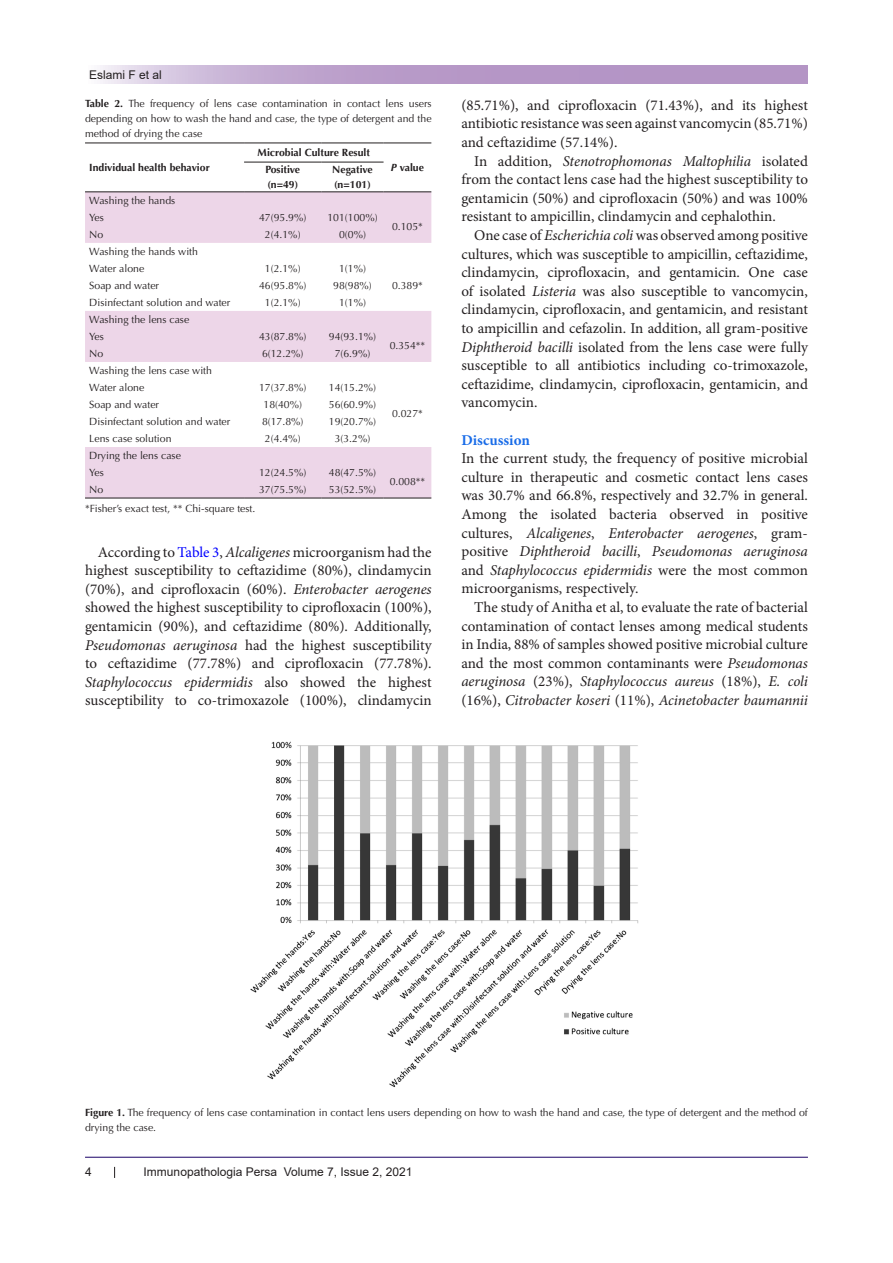
<style>
.page{position:relative;width:893px;height:1263px;background:#fff}
.page>*{position:absolute;margin:0;border:0;box-sizing:border-box;transform-origin:0 0}
.t1{font:15px/18.6px "Minion Pro";color:#231f20;text-align:justify}
.t2{font:700 15px "Minion Pro";color:#196ce8}
.t3{font:12px "Arial";color:#231f20}
.t4{font:10.5px/15px "Optima LT Std";color:#231f20;text-align:justify}
.t5{font:700 10.5px "Optima LT Std";color:#231f20}
.s1{font-weight:700}
.s2{font-style:italic}
.s3{color:#00f}
</style>
<div class="page">
<svg style="left:100px;top:66px;width:708px;height:18px;background:#bea3cd"></svg>
<hr style="left:85px;top:1157px;width:723px;height:1px;background:#190066">
<svg style="left:85px;top:192px;width:346px;height:306px;fill:#efdaea"></svg>
<hr style="left:85px;top:143px;width:159px;height:1px;background:#231f20">
<hr style="left:244px;top:143px;width:77px;height:1px;background:#231f20">
<hr style="left:321px;top:143px;width:63px;height:1px;background:#231f20">
<hr style="left:384px;top:143px;width:47px;height:1px;background:#231f20">
<hr style="left:244px;top:162px;width:77px;height:1px;background:#231f20">
<hr style="left:321px;top:162px;width:63px;height:1px;background:#231f20">
<hr style="left:85px;top:191px;width:159px;height:1px;background:#231f20">
<hr style="left:244px;top:191px;width:77px;height:1px;background:#231f20">
<hr style="left:321px;top:191px;width:63px;height:1px;background:#231f20">
<hr style="left:384px;top:191px;width:47px;height:1px;background:#231f20">
<hr style="left:85px;top:498px;width:159px;height:1px;background:#231f20">
<hr style="left:244px;top:498px;width:77px;height:1px;background:#231f20">
<hr style="left:321px;top:498px;width:63px;height:1px;background:#231f20">
<hr style="left:384px;top:498px;width:47px;height:1px;background:#231f20">
<img style="left:250px;top:741px;width:389px;height:346px">
<p class="t3" style="left:89px;top:66px;width:74px">Eslami F et al</p>
<p class="t4" style="left:85px;top:96px;width:348px"><span class="s1">Table 2.</span> The frequency of lens case contamination in contact lens users depending on how to wash the hand and case, the type of detergent and the method of drying the case</p>
<p class="t5" style="left:89px;top:162px;width:122px">Individual health behavior</p>
<p class="t5" style="left:258px;top:147px;width:114px">Microbial Culture Result</p>
<p class="t5" style="left:265px;top:164px;width:36px">Positive</p>
<p class="t5" style="left:391px;top:162px;width:35px"><span class="s2">P</span> value</p>
<p class="t5" style="left:267px;top:179px;width:32px">(n=49)</p>
<p class="t5" style="left:332px;top:164px;width:42px">Negative</p>
<p class="t5" style="left:334px;top:179px;width:38px">(n=101)</p>
<p class="t4" style="left:89px;top:193px;width:87px">Washing the hands</p>
<p class="t4" style="left:89px;top:210px;width:16px">Yes</p>
<p class="t4" style="left:259px;top:210px;width:49px">47(95.9%)</p>
<p class="t4" style="left:327px;top:210px;width:52px">101(100%)</p>
<p class="t4" style="left:392px;top:219px;width:32px">0.105*</p>
<p class="t4" style="left:89px;top:227px;width:16px">No</p>
<p class="t4" style="left:265px;top:227px;width:37px">2(4.1%)</p>
<p class="t4" style="left:339px;top:227px;width:28px">0(0%)</p>
<p class="t4" style="left:89px;top:244px;width:110px">Washing the hands with</p>
<p class="t4" style="left:89px;top:261px;width:57px">Water alone</p>
<p class="t4" style="left:265px;top:261px;width:37px">1(2.1%)</p>
<p class="t4" style="left:339px;top:261px;width:28px">1(1%)</p>
<p class="t4" style="left:89px;top:278px;width:71px">Soap and water</p>
<p class="t4" style="left:259px;top:278px;width:49px">46(95.8%)</p>
<p class="t4" style="left:333px;top:278px;width:40px">98(98%)</p>
<p class="t4" style="left:392px;top:278px;width:32px">0.389*</p>
<p class="t4" style="left:89px;top:295px;width:143px">Disinfectant solution and water</p>
<p class="t4" style="left:265px;top:295px;width:37px">1(2.1%)</p>
<p class="t4" style="left:339px;top:295px;width:28px">1(1%)</p>
<p class="t4" style="left:89px;top:312px;width:101px">Washing the lens case</p>
<p class="t4" style="left:89px;top:329px;width:16px">Yes</p>
<p class="t4" style="left:259px;top:329px;width:49px">43(87.8%)</p>
<p class="t4" style="left:329px;top:329px;width:49px">94(93.1%)</p>
<p class="t4" style="left:390px;top:338px;width:37px">0.354**</p>
<p class="t4" style="left:89px;top:346px;width:16px">No</p>
<p class="t4" style="left:262px;top:346px;width:43px">6(12.2%)</p>
<p class="t4" style="left:335px;top:346px;width:37px">7(6.9%)</p>
<p class="t4" style="left:89px;top:363px;width:124px">Washing the lens case with</p>
<p class="t4" style="left:89px;top:380px;width:57px">Water alone</p>
<p class="t4" style="left:259px;top:380px;width:49px">17(37.8%)</p>
<p class="t4" style="left:329px;top:380px;width:49px">14(15.2%)</p>
<p class="t4" style="left:392px;top:406px;width:32px">0.027*</p>
<p class="t4" style="left:89px;top:397px;width:71px">Soap and water</p>
<p class="t4" style="left:263px;top:397px;width:40px">18(40%)</p>
<p class="t4" style="left:329px;top:397px;width:49px">56(60.9%)</p>
<p class="t4" style="left:89px;top:414px;width:143px">Disinfectant solution and water</p>
<p class="t4" style="left:262px;top:414px;width:43px">8(17.8%)</p>
<p class="t4" style="left:329px;top:414px;width:49px">19(20.7%)</p>
<p class="t4" style="left:89px;top:431px;width:84px">Lens case solution</p>
<p class="t4" style="left:265px;top:431px;width:37px">2(4.4%)</p>
<p class="t4" style="left:335px;top:431px;width:37px">3(3.2%)</p>
<p class="t4" style="left:89px;top:448px;width:93px">Drying the lens case</p>
<p class="t4" style="left:89px;top:465px;width:16px">Yes</p>
<p class="t4" style="left:259px;top:465px;width:49px">12(24.5%)</p>
<p class="t4" style="left:329px;top:465px;width:49px">48(47.5%)</p>
<p class="t4" style="left:390px;top:474px;width:37px">0.008**</p>
<p class="t4" style="left:89px;top:482px;width:16px">No</p>
<p class="t4" style="left:259px;top:482px;width:49px">37(75.5%)</p>
<p class="t4" style="left:329px;top:482px;width:49px">53(52.5%)</p>
<p class="t4" style="left:85px;top:501px;width:172px">*Fisher’s exact test, ** Chi-square test.</p>
<p class="t1" style="left:85px;top:543px;width:348px;text-indent:13px">According to <span class="s3">Table 3</span>, <span class="s2">Alcaligenes</span> microorganism had the highest susceptibility to ceftazidime (80%), clindamycin (70%), and ciprofloxacin (60%). <span class="s2">Enterobacter aerogenes </span>showed the highest susceptibility to ciprofloxacin (100%), gentamicin (90%), and ceftazidime (80%). Additionally, <span class="s2">Pseudomonas aeruginosa</span> had the highest susceptibility to ceftazidime (77.78%) and ciprofloxacin (77.78%).<br><span class="s2">Staphylococcus epidermidis</span> also showed the highest susceptibility to co-trimoxazole (100%), clindamycin</p>
<p class="t1" style="left:461px;top:96px;width:348px">(85.71%), and ciprofloxacin (71.43%), and its highest antibiotic resistance was seen against vancomycin (85.71%) and ceftazidime (57.14%).</p>
<p class="t1" style="left:461px;top:152px;width:348px;text-indent:13px">In addition, <span class="s2">Stenotrophomonas Maltophilia</span> isolated from the contact lens case had the highest susceptibility to gentamicin (50%) and ciprofloxacin (50%) and was 100% resistant to ampicillin, clindamycin and cephalothin.</p>
<p class="t1" style="left:461px;top:226px;width:348px;text-indent:13px">One case of <span class="s2">Escherichia coli</span> was observed among positive cultures, which was susceptible to ampicillin, ceftazidime, clindamycin, ciprofloxacin, and gentamicin. One case of isolated <span class="s2">Listeria</span> was also susceptible to vancomycin, clindamycin, ciprofloxacin, and gentamicin, and resistant to ampicillin and cefazolin. In addition, all gram-positive <span class="s2">Diphtheroid bacilli</span> isolated from the lens case were fully susceptible to all antibiotics including co-trimoxazole, ceftazidime, clindamycin, ciprofloxacin, gentamicin, and vancomycin.</p>
<p class="t2" style="left:461px;top:429px;width:70px">Discussion</p>
<p class="t1" style="left:461px;top:449px;width:348px">In the current study, the frequency of positive microbial culture in therapeutic and cosmetic contact lens cases was 30.7% and 66.8%, respectively and 32.7% in general.<br>Among the isolated bacteria observed in positive cultures, <span class="s2">Alcaligenes</span>, <span class="s2">Enterobacter aerogenes</span>, gram&shy;positive <span class="s2">Diphtheroid bacilli</span>, <span class="s2">Pseudomonas aeruginosa </span>and <span class="s2">Staphylococcus epidermidis</span> were the most common microorganisms, respectively.</p>
<p class="t1" style="left:461px;top:598px;width:348px;text-indent:13px">The study of Anitha et al, to evaluate the rate of bacterial contamination of contact lenses among medical students in India, 88% of samples showed positive microbial culture and the most common contaminants were <span class="s2">Pseudomonas aeruginosa</span> (23%), <span class="s2">Staphylococcus aureus</span> (18%), <span class="s2">E. coli </span>(16%), <span class="s2">Citrobacter koseri</span> (11%), <span class="s2">Acinetobacter baumannii</span></p>
<p class="t4" style="left:85px;top:1105px;width:724px"><span class="s1">Figure 1.</span> The frequency of lens case contamination in contact lens users depending on how to wash the hand and case, the type of detergent and the method of drying the case.</p>
<p class="t3" style="left:85px;top:1163px;width:8px">4</p>
<p class="t3" style="left:144px;top:1163px;width:270px">Immunopathologia Persa Volume 7, Issue 2, 2021</p>
</div>
